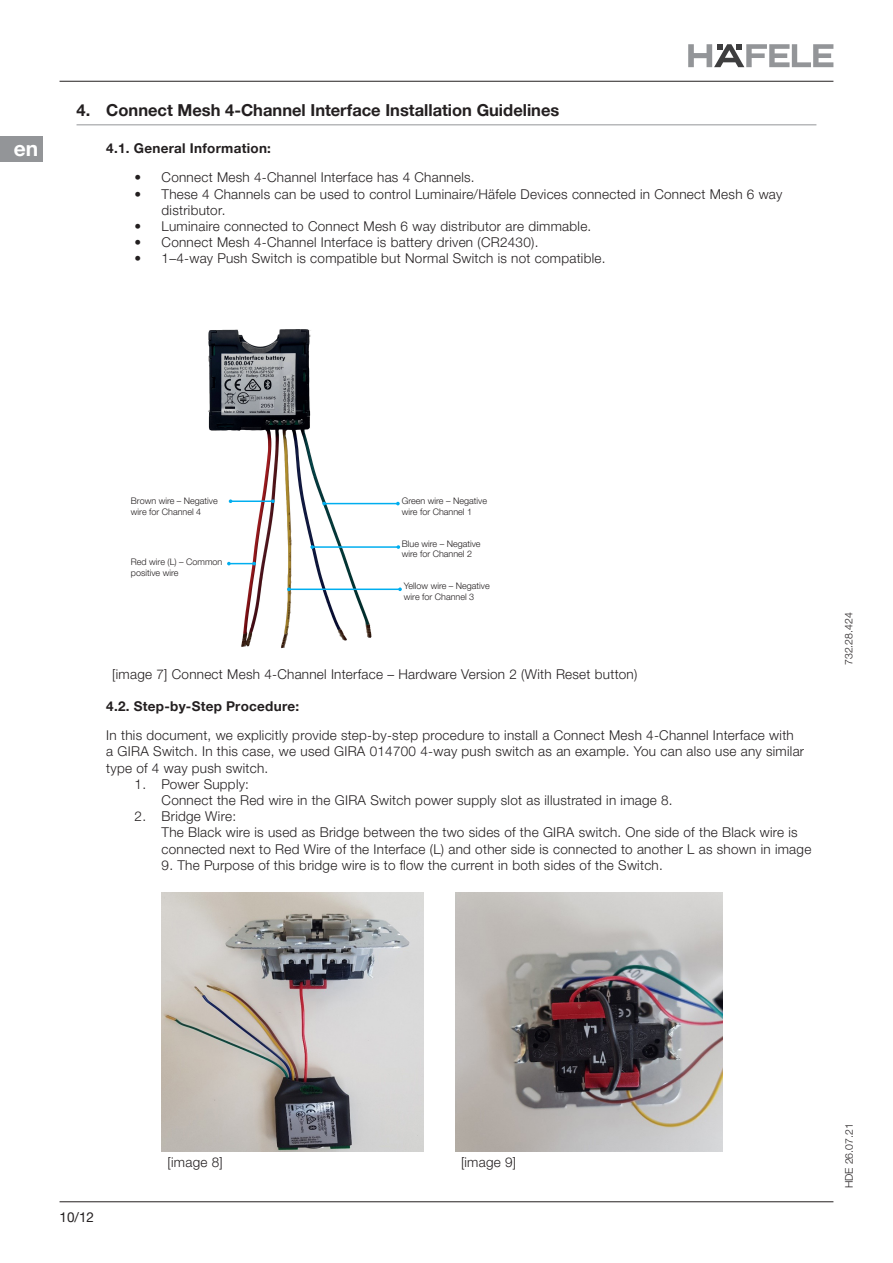
<style>
.page{position:relative;width:893px;height:1263px;background:#fff}
.page>*{position:absolute;margin:0;border:0;box-sizing:border-box;transform-origin:0 0}
.t1{font:700 21px "Helvetica Neue LTW1 G";color:#fff}
.t2{font:700 16.5px "Helvetica Neue LTW1 G";color:#231f20}
.t3{font:300 13.5px/16.2px "Helvetica Neue LTW1 G";letter-spacing:.02em;color:#231f20}
.t4{font:700 13.5px "Helvetica Neue LTW1 G";letter-spacing:.02em;color:#231f20}
.t5{font:13.5px "Helvetica Neue LTW1 G";color:#231f20}
.t6{font:300 10.5px "Helvetica Neue LTW1 G";color:#231f20}
.t7{font:300 9px/10.8px "Helvetica Neue LTW1 G";color:#231f20}
</style>
<div class="page">
<hr style="left:60px;top:81px;width:773px;height:1px;background:#231f20">
<hr style="left:60px;top:1201px;width:773px;height:1px;background:#231f20">
<svg style="left:688px;top:44px;width:145px;height:23px"></svg>
<div style="left:0;top:136px;width:43px;height:26px;background:#939598"></div>
<hr style="left:77px;top:124px;width:739px;height:1px;background:#939598">
<img style="left:208px;top:329px;width:193px;height:320px">
<img style="left:162px;top:892px;width:261px;height:259px">
<img style="left:455px;top:892px;width:267px;height:259px">
<hr style="left:324px;top:503px;width:74px;height:1px;background:#00aeef">
<hr style="left:312px;top:546px;width:86px;height:2px;background:#00aeef">
<svg style="left:310px;top:545px;width:4px;height:4px"></svg>
<hr style="left:289px;top:588px;width:111px;height:2px;background:#00aeef">
<svg style="left:287px;top:587px;width:4px;height:4px"></svg>
<svg style="left:398px;top:587px;width:4px;height:4px"></svg>
<hr style="left:231px;top:500px;width:42px;height:2px;background:#00aeef">
<svg style="left:271px;top:499px;width:4px;height:4px"></svg>
<svg style="left:227px;top:562px;width:29px;height:3px"></svg>
<h1 class="t1" style="left:14px;top:136px;width:26px">en</h1>
<p class="t2" style="left:77px;top:100px;width:484px">4. Connect Mesh 4-Channel Interface Installation Guidelines</p>
<p class="t4" style="left:106px;top:140px;width:166px">4.1. General Information:</p>
<p class="t3" style="left:135px;top:169px;width:342px">• Connect Mesh 4-Channel Interface has 4 Channels.</p>
<p class="t3" style="left:162px;top:186px;width:622px;text-indent:-27px">• These 4 Channels can be used to control Luminaire/Häfele Devices connected in Connect Mesh 6 way distributor.</p>
<p class="t3" style="left:135px;top:218px;width:458px">• Luminaire connected to Connect Mesh 6 way distributor are dimmable.</p>
<p class="t3" style="left:135px;top:234px;width:405px">• Connect Mesh 4-Channel Interface is battery driven (CR2430).</p>
<p class="t3" style="left:135px;top:250px;width:472px">• 1–4-way Push Switch is compatible but Normal Switch is not compatible.</p>
<p class="t7" style="left:131px;top:495px;width:88px">Brown wire – Negative wire for Channel 4</p>
<p class="t7" style="left:402px;top:495px;width:87px">Green wire – Negative wire for Channel 1</p>
<p class="t7" style="left:402px;top:538px;width:80px">Blue wire – Negative wire for Channel 2</p>
<p class="t7" style="left:404px;top:581px;width:87px">Yellow wire – Negative wire for Channel 3</p>
<p class="t7" style="left:131px;top:557px;width:93px">Red wire (L) – Common positive wire</p>
<p class="t3" style="left:112px;top:666px;width:526px">[image 7] Connect Mesh 4-Channel Interface – Hardware Version 2 (With Reset button)</p>
<p class="t4" style="left:106px;top:698px;width:194px">4.2. Step-by-Step Procedure:</p>
<p class="t3" style="left:106px;top:727px;width:699px">In this document, we explicitly provide step-by-step procedure to install a Connect Mesh 4-Channel Interface with a GIRA Switch. In this case, we used GIRA 014700 4-way push switch as an example. You can also use any similar type of 4 way push switch.</p>
<p class="t3" style="left:162px;top:776px;width:513px;text-indent:-27px">1. Power Supply:<br>Connect the Red wire in the GIRA Switch power supply slot as illustrated in image 8.</p>
<p class="t3" style="left:162px;top:808px;width:651px;text-indent:-27px">2. Bridge Wire:<br>The Black wire is used as Bridge between the two sides of the GIRA switch. One side of the Black wire is connected next to Red Wire of the Interface (L) and other side is connected to another L as shown in image</p>
<p class="t3" style="left:162px;top:857px;width:503px">9. The Purpose of this bridge wire is to flow the current in both sides of the Switch.</p>
<p class="t6" style="left:842px;top:665px;width:54px;rotate:-90deg">732.28.424</p>
<p class="t5" style="left:60px;top:1208px;width:36px">10/12</p>
<p class="t3" style="left:168px;top:1154px;width:57px">[image 8]</p>
<p class="t3" style="left:461px;top:1154px;width:57px">[image 9]</p>
<p class="t6" style="left:843px;top:1188px;width:66px;rotate:-90deg">HDE 26.07.21</p>
</div>
